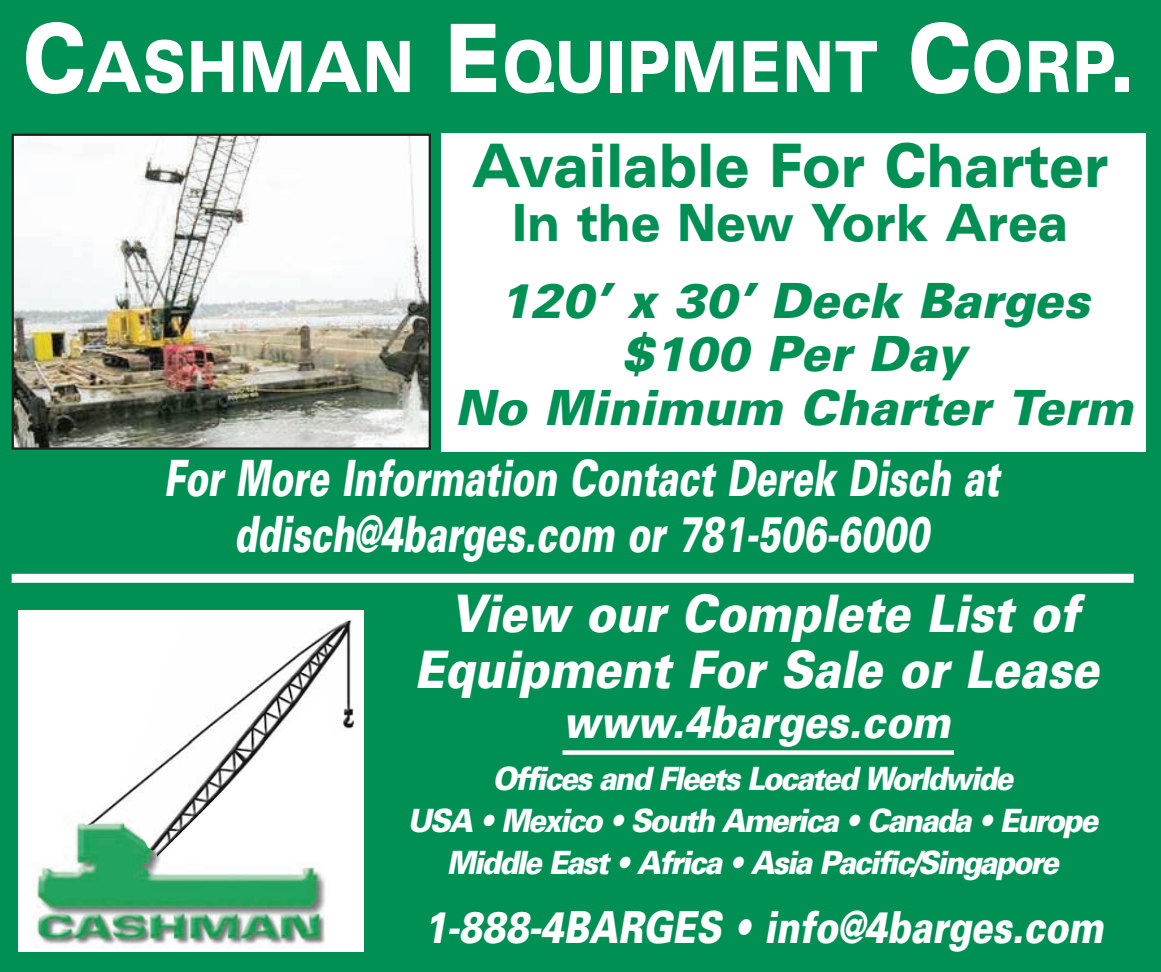
<style>
.page{position:relative;width:1161px;height:972px;background:#009054}
.page>*{position:absolute;margin:0;border:0;box-sizing:border-box;transform-origin:0 0}
.t1{font:900 expanded 70.88px "Univers";color:#fff;scale:.76 1}
.t2{font:900 expanded 60.07px "Univers";color:#009054;scale:.79 1}
.t3{font:italic 900 51.75px/56.2px "Univers";color:#fff;text-align:center;scale:.86 1}
.t4{font:900 expanded 51.52px "Univers";color:#009054;scale:.79 1}
.t5{font:italic 900 50.18px/56.2px "Univers";color:#fff;text-align:center;scale:.68 1}
.t6{font:italic 900 48.6px/53.6px "Univers";color:#009054;text-align:center}
.t7{font:italic 900 45px "Univers";color:#fff;scale:.86 1}
.t8{font:italic 900 44.1px "Univers";color:#fff;scale:.79 1}
.t9{font:italic 900 32.18px/42.1px "Univers";letter-spacing:-.065em;color:#fff;text-align:center;scale:.9 1}
.s1{font-size:94.5px}
</style>
<div class="page">
<img style="left:15px;top:137px;width:413px;height:310px">
<div style="left:12px;top:134px;width:419px;height:316px;border:2px solid #231f20"></div>
<div style="left:441px;top:133px;width:704px;height:319px;background:#fff"></div>
<div style="left:18px;top:610px;width:345px;height:342px;background:#fff"></div>
<img style="left:32px;top:822px;width:294px;height:127px">
<img style="left:85px;top:621px;width:269px;height:236px">
<div style="left:12px;top:574px;width:1122px;height:9px;background:#fff"></div>
<div style="left:562px;top:750px;width:392px;height:5px;background:#fff"></div>
<h1 class="t1" style="left:22px;top:41px;width:1466px"><span class="s1">C</span>ASHMAN <span class="s1">E</span>QUIPMENT <span class="s1">C</span>ORP<span class="s1">.</span></h1>
<h2 class="t2" style="left:472px;top:144px;width:807px">Available For Charter</h2>
<h3 class="t4" style="left:512px;top:204px;width:705px">In the New York Area</h3>
<h3 class="t6" style="left:455px;top:278px;width:679px">120’ x 30’ Deck Barges $100 Per Day<br>No Minimum Charter Term</h3>
<h3 class="t5" style="left:164px;top:454px;width:1230px">For More Information Contact Derek Disch at ddisch@4barges.com or 781-506-6000</h3>
<h3 class="t3" style="left:415px;top:590px;width:797px">View our Complete List of<br>Equipment For Sale or Lease</h3>
<h3 class="t7" style="left:563px;top:705px;width:451px">www.4barges.com</h3>
<p class="t9" style="left:408px;top:760px;width:769px">Offices and Fleets Located Worldwide<br>USA • Mexico • South America • Canada • Europe<br>Middle East • Africa • Asia Pacific/Singapore</p>
<h3 class="t8" style="left:423px;top:911px;width:862px">1-888-4BARGES • info@4barges.com</h3>
</div>
